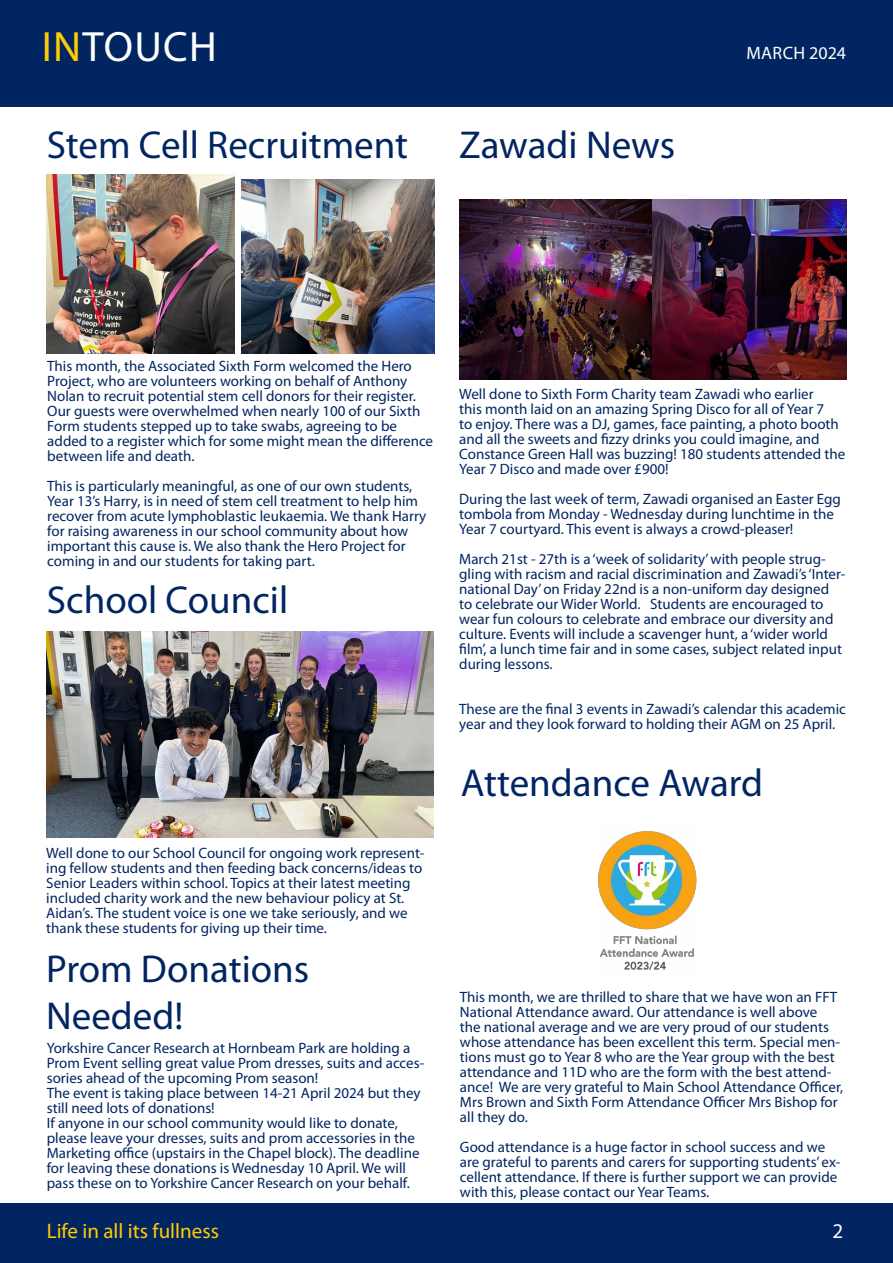
<style>
.page{position:relative;width:893px;height:1263px;background:#fff}
.page>*{position:absolute;margin:0;border:0;box-sizing:border-box;transform-origin:0 0}
.t1{font:42.6px "Myriad Pro";color:#fff}
.t2{font:39px/46.8px "Myriad Pro";color:#002561}
.t3{font:21px "Myriad Pro";color:#ffcb05}
.t4{font:21px "Myriad Pro";color:#fff}
.t5{font:18px "Myriad Pro";color:#fff}
.t6{font:15px/15px "Myriad Pro";color:#002561}
.s1{color:#ffcb05}
</style>
<div class="page">
<div style="left:0;top:0;width:893px;height:106px;background:#002561"></div>
<div style="left:0;top:1203px;width:893px;height:60px;background:#002561"></div>
<img style="left:47px;top:174px;width:188px;height:180px">
<img style="left:241px;top:179px;width:194px;height:175px">
<img style="left:459px;top:200px;width:387px;height:179px">
<img style="left:46px;top:631px;width:387px;height:207px">
<img style="left:598px;top:831px;width:99px;height:139px">
<h1 class="t1" style="left:42px;top:21px;width:91px"><span class="s1">in</span> TOUCH</h1>
<h2 class="t2" style="left:47px;top:120px;width:363px">Stem Cell Recruitment</h2>
<h2 class="t2" style="left:459px;top:120px;width:217px">Zawadi News</h2>
<p class="t5" style="left:747px;top:42px;width:101px">Ma rch 2024</p>
<p class="t6" style="left:47px;top:358px;width:387px">This month, the Associated Sixth Form welcomed the Hero Project, who are volunteers working on behalf of Anthony Nolan to recruit potential stem cell donors for their register.<br>Our guests were overwhelmed when nearly 100 of our Sixth Form students stepped up to take swabs, agreeing to be added to a register which for some might mean the difference between life and death.</p>
<p class="t6" style="left:47px;top:478px;width:381px">This is particularly meaningful, as one of our own students, Year 13’s Harry, is in need of stem cell treatment to help him recover from acute lymphoblastic leukaemia. We thank Harry for raising awareness in our school community about how important this cause is. We also thank the Hero Project for coming in and our students for taking part.</p>
<h2 class="t2" style="left:47px;top:575px;width:243px">School Council</h2>
<p class="t6" style="left:46px;top:845px;width:380px">Well done to our School Council for ongoing work represent&shy;ing fellow students and then feeding back concerns/ideas to Senior Leaders within school. Topics at their latest meeting included charity work and the new behaviour policy at St.<br>Aidan’s. The student voice is one we take seriously, and we thank these students for giving up their time.</p>
<h2 class="t2" style="left:46px;top:945px;width:265px">Prom Donations<br>Needed!</h2>
<p class="t6" style="left:47px;top:1040px;width:379px">Yorkshire Cancer Research at Hornbeam Park are holding a Prom Event selling great value Prom dresses, suits and acces&shy;sories ahead of the upcoming Prom season!<br>The event is taking place between 14-21 April 2024 but they still need lots of donations!<br>If anyone in our school community would like to donate, please leave your dresses, suits and prom accessories in the Marketing office (upstairs in the Chapel block). The deadline for leaving these donations is Wednesday 10 April. We will pass these on to Yorkshire Cancer Research on your behalf.</p>
<h3 class="t3" style="left:47px;top:1218px;width:174px">Life in all its fullness</h3>
<p class="t6" style="left:459px;top:386px;width:387px">Well done to Sixth Form Charity team Zawadi who earlier<br>this month laid on an amazing Spring Disco for all of Year 7<br>to enjoy. There was a DJ, games, face painting, a photo booth and all the sweets and fizzy drinks you could imagine, and Constance Green Hall was buzzing! 180 students attended the Year 7 Disco and made over £900!</p>
<p class="t6" style="left:459px;top:491px;width:383px">During the last week of term, Zawadi organised an Easter Egg tombola from Monday - Wednesday during lunchtime in the<br>Year 7 courtyard. This event is always a crowd-pleaser!</p>
<p class="t6" style="left:459px;top:551px;width:388px">March 21st - 27th is a ‘week of solidarity’ with people strug&shy;gling with racism and racial discrimination and Zawadi’s ‘Inter&shy;national Day’ on Friday 22nd is a non-uniform day designed to celebrate our Wider World. Students are encouraged to wear fun colours to celebrate and embrace our diversity and culture. Events will include a scavenger hunt, a ‘wider world film’, a lunch time fair and in some cases, subject related input during lessons.</p>
<p class="t6" style="left:459px;top:701px;width:388px">These are the final 3 events in Zawadi’s calendar this academic year and they look forward to holding their AGM on 25 April.</p>
<h2 class="t2" style="left:461px;top:759px;width:304px">Attendance Award</h2>
<p class="t6" style="left:460px;top:989px;width:385px">This month, we are thrilled to share that we have won an FFT National Attendance award. Our attendance is well above<br>the national average and we are very proud of our students whose attendance has been excellent this term. Special men&shy;tions must go to Year 8 who are the Year group with the best attendance and 11D who are the form with the best attend&shy;ance! We are very grateful to Main School Attendance Officer, Mrs Brown and Sixth Form Attendance Officer Mrs Bishop for all they do.</p>
<p class="t6" style="left:460px;top:1139px;width:382px">Good attendance is a huge factor in school success and we are grateful to parents and carers for supporting students’ ex&shy;cellent attendance. If there is further support we can provide with this, please contact our Year Teams.</p>
<h3 class="t4" style="left:833px;top:1218px;width:12px">2</h3>
</div>
